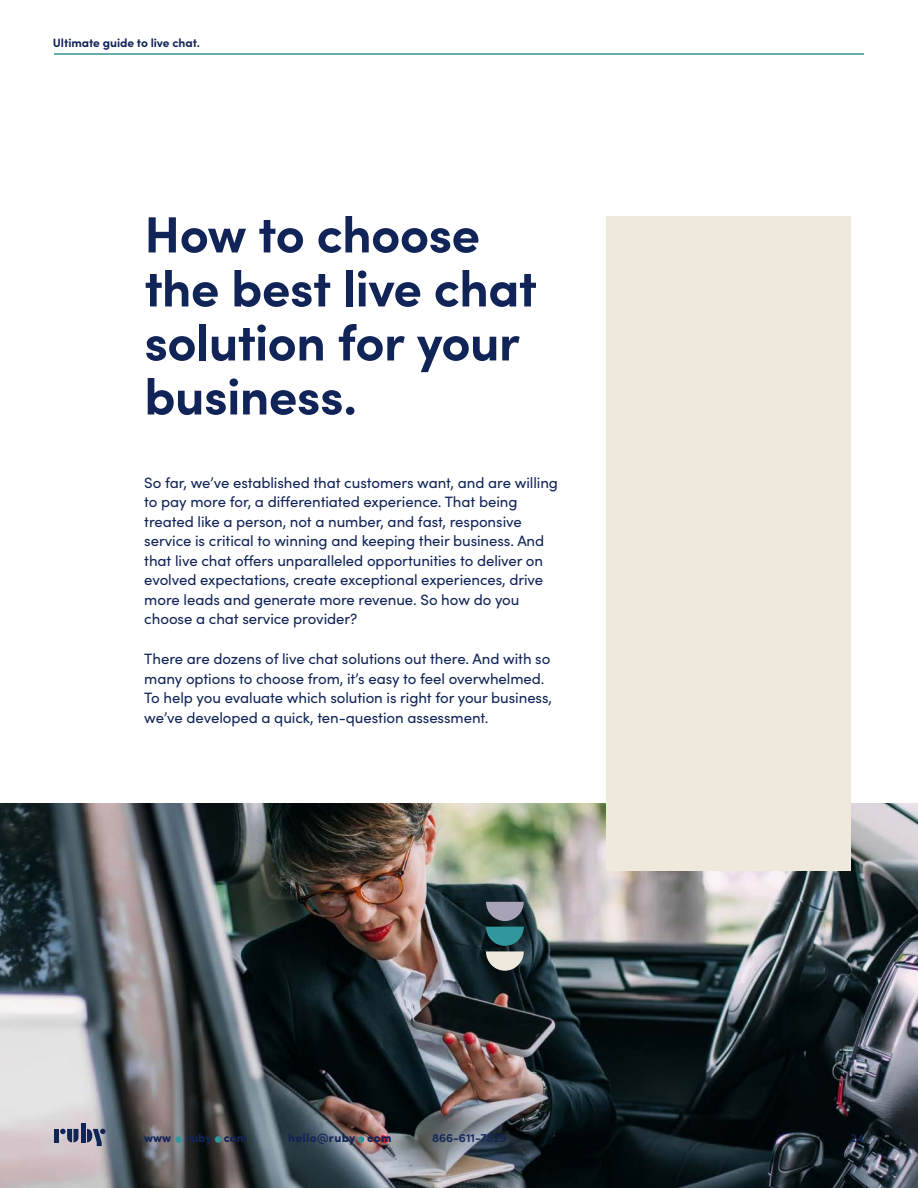
<style>
.page{position:relative;width:918px;height:1188px;background:#fff}
.page>*{position:absolute;margin:0;border:0;box-sizing:border-box;transform-origin:0 0}
.t1{font:700 51px/54px "Sofia Pro";letter-spacing:-.015em;color:#112457}
.t2{font:15px/19.5px "Sofia Pro";letter-spacing:-.005em;color:#112457}
.t3{font:700 12px "Sofia Pro";letter-spacing:-.005em;color:#112457}
.t4{font:600 12px "Sofia Pro";color:#112457}
.t5{font:900 12px "Sofia Pro";letter-spacing:.02em;color:#112457}
.t6{font:900 12px "Sofia Pro";color:#112457}
</style>
<div class="page">
<img style="left:0;top:804px;width:918px;height:384px">
<div style="left:606px;top:216px;width:245px;height:654px;background:#efe8dc"></div>
<svg style="left:486px;top:902px;width:38px;height:19px"></svg>
<svg style="left:486px;top:927px;width:38px;height:44px;background:#678b8a"></svg>
<hr style="left:54px;top:53px;width:810px;height:2px;background:#32969d">
<div style="left:358px;top:1136px;width:6px;height:7px;background:#32969d;border-radius:50%"></div>
<div style="left:215px;top:1136px;width:7px;height:7px;background:#32969d;border-radius:50%"></div>
<div style="left:175px;top:1136px;width:7px;height:7px;background:#32969d;border-radius:50%"></div>
<div style="left:54px;top:1129px;width:5px;height:13px;background:#112457"></div>
<div style="left:81px;top:1123px;width:5px;height:19px;background:#112457"></div>
<svg style="left:60px;top:1129px;width:18px;height:13px"></svg>
<svg style="left:87px;top:1129px;width:19px;height:17px"></svg>
<p class="t3" style="left:53px;top:34px;width:148px">Ultimate guide to live chat.</p>
<h1 class="t1" style="left:144px;top:204px;width:394px">How to choose the best live chat solution for your business.</h1>
<p class="t2" style="left:144px;top:472px;width:415px">So far, we’ve established that customers want, and are willing to pay more for, a differentiated experience. That being treated like a person, not a number, and fast, responsive service is critical to winning and keeping their business. And that live chat offers unparalleled opportunities to deliver on evolved expectations, create exceptional experiences, drive more leads and generate more revenue. So how do you choose a chat service provider?</p>
<p class="t2" style="left:144px;top:648px;width:409px">There are dozens of live chat solutions out there. And with so many options to choose from, it’s easy to feel overwhelmed.<br>To help you evaluate which solution is right for your business, we’ve developed a quick, ten-question assessment.</p>
<p class="t6" style="left:144px;top:1129px;width:105px">www ruby com</p>
<p class="t5" style="left:288px;top:1129px;width:105px">hello@ruby com</p>
<p class="t4" style="left:432px;top:1129px;width:77px">866-611-7829</p>
<p class="t4" style="left:851px;top:1129px;width:15px">24</p>
</div>
